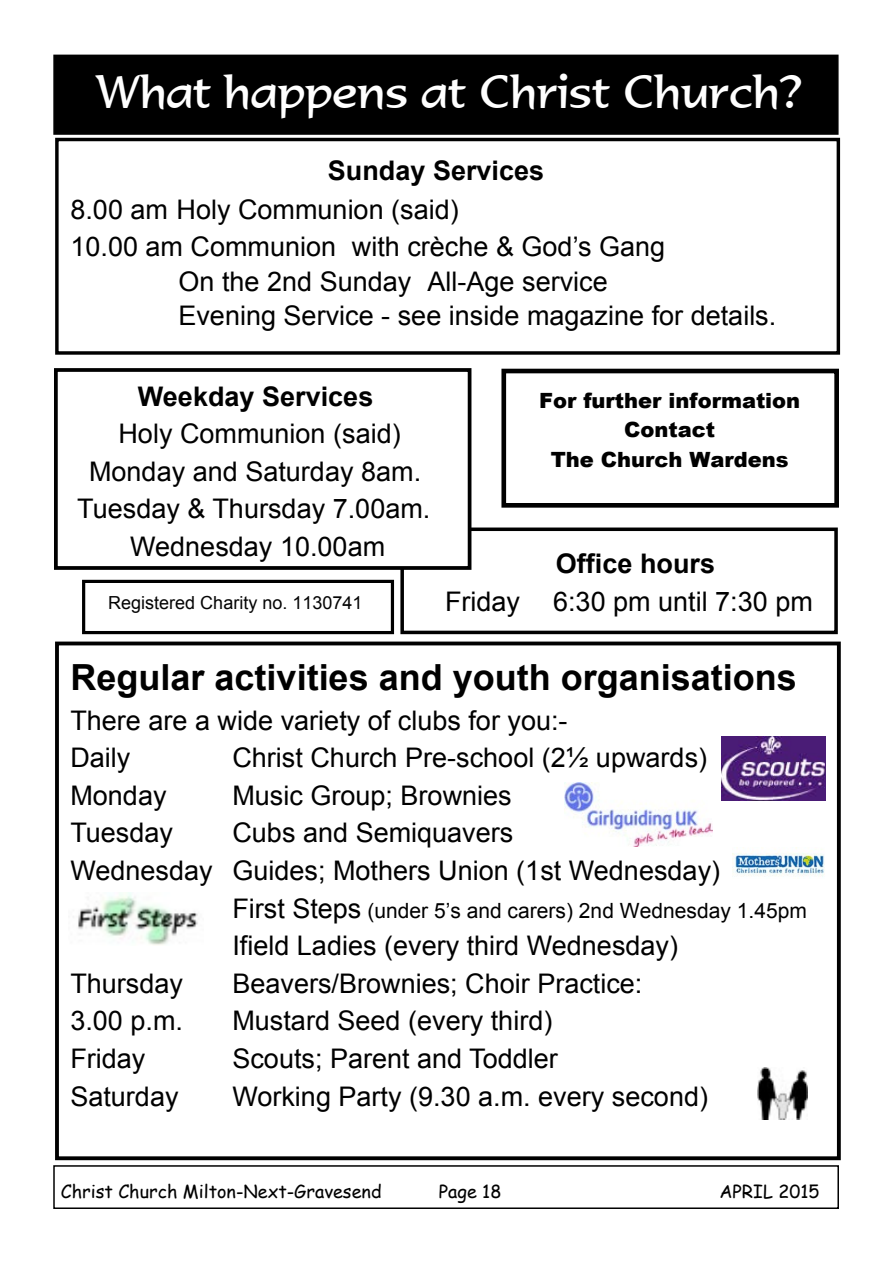
<style>
.page{position:relative;width:893px;height:1263px;background:#fff}
.page>*{position:absolute;margin:0;border:0;box-sizing:border-box;transform-origin:0 0}
.t1{font:45px "Formal 436 BT";color:#fff}
.t2{font:700 36px "Arial";color:#000}
.t3{font:27px/37.7px "Arial";color:#000}
.t4{font:700 27px "Arial";color:#000}
.t5{font:21px "Arial";color:#000}
.t6{font:900 21px/29.7px "Arial";color:#000;text-align:center}
.t7{font:18px "Comic Sans MS";color:#000}
.t8{font:18px "Arial";color:#000}
.s1{font-size:27px}
</style>
<div class="page">
<div style="left:53px;top:55px;width:786px;height:80px;background:#000;border:2px solid #000"></div>
<div style="left:53px;top:1165px;width:786px;height:44px;background:#fff;border:2px solid #000"></div>
<div style="left:55px;top:641px;width:786px;height:519px;border:4px solid #000"></div>
<div style="left:400px;top:527px;width:438px;height:107px;background:#fff;border:4px solid #000"></div>
<div style="left:55px;top:138px;width:785px;height:217px;background:#fff;border:3px solid #000"></div>
<div style="left:54px;top:368px;width:417px;height:202px;background:#fff;border:4px solid #000"></div>
<img style="left:757px;top:1067px;width:50px;height:52px">
<img style="left:78px;top:893px;width:120px;height:52px">
<img style="left:733px;top:848px;width:92px;height:29px">
<img style="left:722px;top:737px;width:103px;height:63px">
<img style="left:565px;top:782px;width:148px;height:64px">
<div style="left:82px;top:580px;width:312px;height:54px;background:#fff;border:3px solid #000"></div>
<div style="left:501px;top:369px;width:338px;height:139px;border:5px solid #000"></div>
<h1 class="t1" style="left:96px;top:74px;width:708px">What happens at Christ Church?</h1>
<p class="t4" style="left:328px;top:160px;width:218px">Sunday Services</p>
<p class="t3" style="left:70px;top:193px;width:596px">8.00 am Holy Communion (said)<br>10.00 am Communion with crèche &amp; God’s Gang</p>
<p class="t3" style="left:178px;top:266px;width:599px;line-height:34.3px">On the 2nd Sunday All-Age service<br>Evening Service - see inside magazine for details.</p>
<p class="t4" style="left:138px;top:386px;width:237px">Weekday Services</p>
<p class="t3" style="left:77px;top:417px;width:355px;text-align:center">Holy Communion (said)<br>Monday and Saturday 8am.<br>Tuesday &amp; Thursday 7.00am.<br>Wednesday 10.00am</p>
<p class="t8" style="left:108px;top:596px;width:256px">Registered Charity no. 1130741</p>
<p class="t6" style="left:539px;top:388px;width:263px">For further information<br>Contact<br>The Church Wardens</p>
<p class="t4" style="left:556px;top:553px;width:161px">Office hours</p>
<p class="t3" style="left:445px;top:585px;width:369px">Friday 6:30 pm until 7:30 pm</p>
<h2 class="t2" style="left:70px;top:663px;width:728px">Regular activities and youth organisations</h2>
<p class="t3" style="left:70px;top:704px;width:499px">There are a wide variety of clubs for you:-<br>Daily</p>
<p class="t3" style="left:232px;top:741px;width:476px">Christ Church Pre-school (2½ upwards)</p>
<p class="t3" style="left:70px;top:779px;width:98px">Monday</p>
<p class="t3" style="left:232px;top:779px;width:281px">Music Group; Brownies</p>
<p class="t3" style="left:70px;top:817px;width:104px">Tuesday</p>
<p class="t3" style="left:70px;top:817px;width:651px;text-indent:162px">Cubs and Semiquavers<br>Wednesday Guides; Mothers Union (1st Wednesday)</p>
<p class="t5" style="left:232px;top:902px;width:576px"><span class="s1">First Steps</span> (under 5’s and carers) 2nd Wednesday 1.45pm</p>
<p class="t3" style="left:232px;top:929px;width:447px">Ifield Ladies (every third Wednesday)</p>
<p class="t3" style="left:70px;top:967px;width:114px">Thursday</p>
<p class="t3" style="left:232px;top:967px;width:412px">Beavers/Brownies; Choir Practice:</p>
<p class="t3" style="left:70px;top:1004px;width:114px">3.00 p.m.</p>
<p class="t3" style="left:232px;top:1004px;width:321px">Mustard Seed (every third)</p>
<p class="t3" style="left:70px;top:1042px;width:77px">Friday</p>
<p class="t3" style="left:232px;top:1042px;width:327px">Scouts; Parent and Toddler</p>
<p class="t3" style="left:70px;top:1080px;width:110px">Saturday</p>
<p class="t3" style="left:232px;top:1080px;width:477px">Working Party (9.30 a.m. every second)</p>
<p class="t7" style="left:61px;top:1184px;width:322px">Christ Church Milton-Next-Gravesend</p>
<p class="t7" style="left:439px;top:1184px;width:64px">Page 18</p>
<p class="t7" style="left:719px;top:1184px;width:102px">APRIL 2015</p>
</div>
